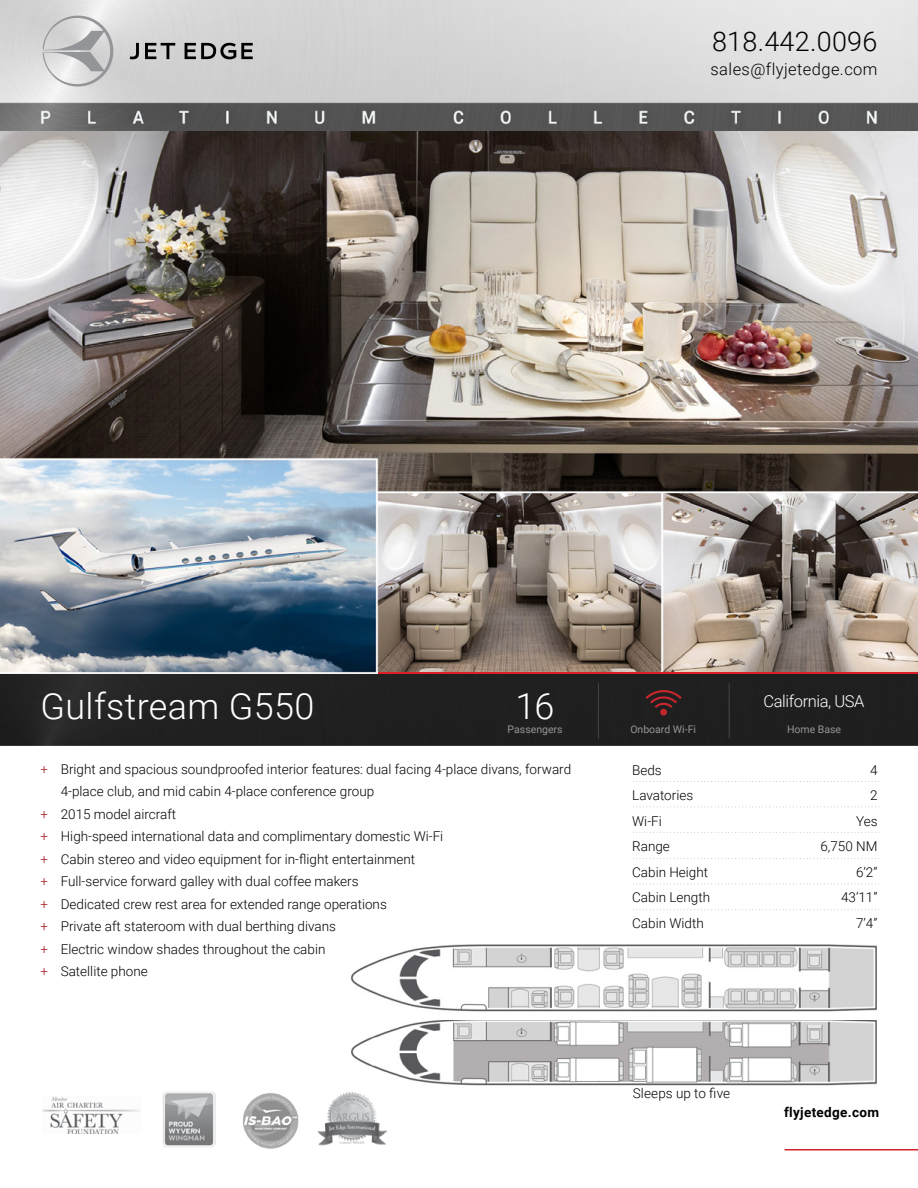
<style>
.page{position:relative;width:918px;height:1188px;background:#fff}
.page>*{position:absolute;margin:0;border:0;box-sizing:border-box;transform-origin:0 0}
.t1{font:300 36px "Roboto";letter-spacing:.01em;color:#fff}
.t2{font:300 27px "Roboto";letter-spacing:.01em;color:#000}
.t3{font:300 16.5px "Roboto";letter-spacing:.025em;color:#000}
.t4{font:300 16.5px "Roboto";letter-spacing:-.025em;color:#fff}
.t5{font:300 13.5px/25.5px "Roboto";color:#000}
.t6{font:700 13.5px "Roboto";letter-spacing:.025em;color:#000}
.t7{font:10.5px "Roboto";color:#939598}
.s1{color:#a71c24}
</style>
<div class="page">
<img style="left:349px;top:1020px;width:528px;height:72px">
<img style="left:351px;top:944px;width:526px;height:68px">
<img style="left:0;top:130px;width:918px;height:542px">
<svg style="left:633px;top:781px;width:246px;height:1px"></svg>
<svg style="left:633px;top:806px;width:246px;height:1px"></svg>
<svg style="left:633px;top:832px;width:246px;height:1px"></svg>
<svg style="left:633px;top:858px;width:246px;height:1px"></svg>
<svg style="left:633px;top:883px;width:246px;height:1px"></svg>
<svg style="left:633px;top:909px;width:246px;height:1px"></svg>
<div style="left:0;top:672px;width:918px;height:74px;background:#202020"></div>
<svg style="left:645px;top:688px;width:37px;height:28px"></svg>
<hr style="left:598px;top:683px;width:1px;height:55px;background:#808285">
<hr style="left:729px;top:683px;width:1px;height:55px;background:#808285">
<hr style="left:378px;top:672px;width:540px;height:2px;background:#dc1f26">
<img style="left:0;top:0;width:918px;height:130px">
<svg style="left:43px;top:16px;width:70px;height:71px;background:#cbcbcc"></svg>
<svg style="left:130px;top:43px;width:9px;height:16px"></svg>
<svg style="left:145px;top:43px;width:30px;height:16px"></svg>
<svg style="left:185px;top:43px;width:68px;height:16px"></svg>
<img style="left:163px;top:1091px;width:52px;height:56px">
<img style="left:242px;top:1093px;width:57px;height:56px">
<img style="left:317px;top:1092px;width:70px;height:53px">
<img style="left:43px;top:1096px;width:98px;height:38px">
<hr style="left:785px;top:1149px;width:133px;height:1px;background:#d2232a">
<h2 class="t2" style="left:712px;top:22px;width:167px">818.442.0096</h2>
<p class="t3" style="left:711px;top:57px;width:168px">sales@flyjetedge.com</p>
<h1 class="t1" style="left:40px;top:681px;width:275px">Gulfstream G550</h1>
<h1 class="t1" style="left:516px;top:681px;width:40px">16</h1>
<p class="t4" style="left:764px;top:690px;width:103px">California, USA</p>
<p class="t7" style="left:508px;top:722px;width:56px">Passengers</p>
<p class="t7" style="left:630px;top:722px;width:67px">Onboard Wi-Fi</p>
<p class="t7" style="left:787px;top:722px;width:56px">Home Base</p>
<p class="t5" style="left:41px;top:756px;width:532px"><span class="s1">+</span> Bright and spacious soundproofed interior features: dual facing 4-place divans, forward</p>
<p class="t5" style="left:61px;top:778px;width:315px">4-place club, and mid cabin 4-place conference group</p>
<p class="t5" style="left:41px;top:801px;width:137px"><span class="s1">+</span> 2015 model aircraft</p>
<p class="t5" style="left:41px;top:823px;width:404px"><span class="s1">+</span> High-speed international data and complimentary domestic Wi-Fi</p>
<p class="t5" style="left:41px;top:846px;width:376px"><span class="s1">+</span> Cabin stereo and video equipment for in-flight entertainment</p>
<p class="t5" style="left:41px;top:868px;width:320px"><span class="s1">+</span> Full-service forward galley with dual coffee makers</p>
<p class="t5" style="left:41px;top:891px;width:348px"><span class="s1">+</span> Dedicated crew rest area for extended range operations</p>
<p class="t5" style="left:41px;top:913px;width:297px"><span class="s1">+</span> Private aft stateroom with dual berthing divans</p>
<p class="t5" style="left:41px;top:936px;width:286px"><span class="s1">+</span> Electric window shades throughout the cabin</p>
<p class="t5" style="left:41px;top:958px;width:109px"><span class="s1">+</span> Satellite phone</p>
<p class="t5" style="left:632px;top:756px;width:79px">Beds<br>Lavatories<br>Wi-Fi<br>Range<br>Cabin Height<br>Cabin Length<br>Cabin Width</p>
<p class="t5" style="left:820px;top:756px;width:59px;text-align:right">4<br>2<br>Yes<br>6,750 NM<br>6’2”<br>43’11”<br>7’4”</p>
<p class="t5" style="left:633px;top:1080px;width:99px">Sleeps up to five</p>
<p class="t6" style="left:784px;top:1103px;width:97px">flyjetedge.com</p>
</div>
